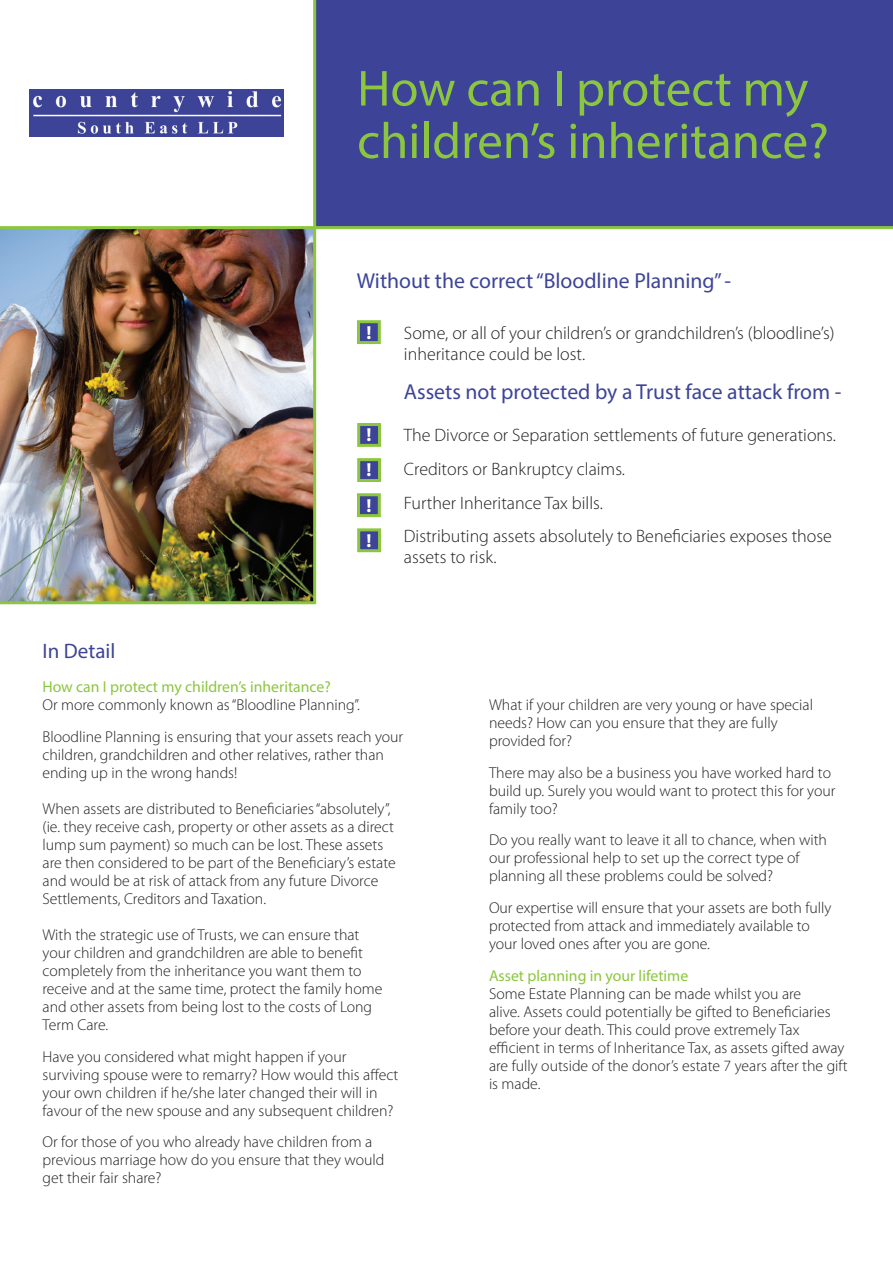
<style>
.page{position:relative;width:893px;height:1263px;background:#fff}
.page>*{position:absolute;margin:0;border:0;box-sizing:border-box;transform-origin:0 0}
.t1{font:51px "Myriad Pro";color:#8bc63e}
.t2{font:21.75px "Myriad Pro";color:#3d4498}
.t3{font:21px "Myriad Pro";color:#3d4498}
.t4{font:700 18.9px "Myriad Pro";color:#fff}
.t5{font:300 18px "Myriad Pro";color:#231f20}
.t6{font:300 15.75px/18px "Myriad Pro";color:#231f20}
.t7{font:15.75px "Myriad Pro";color:#8bc63e}
</style>
<div class="page">
<div style="left:313px;top:0;width:580px;height:229px;background:#3d4498"></div>
<img style="left:0;top:226px;width:316px;height:378px">
<div style="left:357px;top:320px;width:24px;height:24px;background:#3d4498;border:3px solid #8bc63e"></div>
<div style="left:357px;top:423px;width:24px;height:24px;background:#3d4498;border:3px solid #8bc63e"></div>
<div style="left:357px;top:458px;width:24px;height:24px;background:#3d4498;border:3px solid #8bc63e"></div>
<div style="left:357px;top:493px;width:24px;height:24px;background:#3d4498;border:3px solid #8bc63e"></div>
<div style="left:357px;top:528px;width:24px;height:24px;background:#3d4498;border:3px solid #8bc63e"></div>
<img style="left:30px;top:89px;width:253px;height:48px">
<p class="t1" style="left:357px;top:57px;width:453px">How can I protect my</p>
<p class="t1" style="left:357px;top:109px;width:473px">children’s inheritance?</p>
<p class="t2" style="left:357px;top:267px;width:376px">Without the correct “Bloodline Planning” -</p>
<p class="t4" style="left:366px;top:320px;width:7px">!</p>
<p class="t5" style="left:404px;top:323px;width:432px">Some, or all of your children’s or grandchildren’s (bloodline’s)</p>
<p class="t5" style="left:404px;top:344px;width:183px">inheritance could be lost.</p>
<p class="t2" style="left:404px;top:378px;width:439px">Assets not protected by a Trust face attack from -</p>
<p class="t5" style="left:404px;top:425px;width:433px">The Divorce or Separation settlements of future generations.</p>
<p class="t5" style="left:404px;top:459px;width:223px">Creditors or Bankruptcy claims.</p>
<p class="t5" style="left:404px;top:493px;width:200px">Further Inheritance Tax bills.</p>
<p class="t5" style="left:404px;top:527px;width:429px">Distributing assets absolutely to Beneficiaries exposes those</p>
<p class="t5" style="left:404px;top:548px;width:94px">assets to risk.</p>
<p class="t4" style="left:367px;top:423px;width:7px">!</p>
<p class="t4" style="left:367px;top:458px;width:7px">!</p>
<p class="t4" style="left:366px;top:493px;width:7px">!</p>
<p class="t4" style="left:367px;top:528px;width:7px">!</p>
<p class="t3" style="left:43px;top:638px;width:74px">In Detail</p>
<p class="t7" style="left:43px;top:677px;width:290px">How can I protect my children’s inheritance?</p>
<p class="t6" style="left:43px;top:696px;width:319px">Or more commonly known as “Bloodline Planning”.</p>
<p class="t6" style="left:43px;top:728px;width:362px">Bloodline Planning is ensuring that your assets reach your children, grandchildren and other relatives, rather than ending up in the wrong hands!</p>
<p class="t6" style="left:43px;top:800px;width:355px">When assets are distributed to Beneficiaries “absolutely”, (ie. they receive cash, property or other assets as a direct lump sum payment) so much can be lost. These assets are then considered to be part of the Beneficiary’s estate and would be at risk of attack from any future Divorce Settlements, Creditors and Taxation.</p>
<p class="t6" style="left:43px;top:926px;width:341px">With the strategic use of Trusts, we can ensure that your children and grandchildren are able to benefit completely from the inheritance you want them to receive and at the same time, protect the family home and other assets from being lost to the costs of Long Term Care.</p>
<p class="t6" style="left:43px;top:1048px;width:357px">Have you considered what might happen if your surviving spouse were to remarry? How would this affect your own children if he/she later changed their will in favour of the new spouse and any subsequent children?</p>
<p class="t6" style="left:43px;top:1133px;width:343px">Or for those of you who already have children from a previous marriage how do you ensure that they would get their fair share?</p>
<p class="t6" style="left:489px;top:696px;width:325px">What if your children are very young or have special needs? How can you ensure that they are fully</p>
<p class="t6" style="left:489px;top:732px;width:85px">provided for?</p>
<p class="t6" style="left:489px;top:764px;width:348px">There may also be a business you have worked hard to build up. Surely you would want to protect this for your family too?</p>
<p class="t6" style="left:489px;top:831px;width:340px">Do you really want to leave it all to chance, when with our professional help to set up the correct type of planning all these problems could be solved?</p>
<p class="t6" style="left:489px;top:899px;width:344px">Our expertise will ensure that your assets are both fully protected from attack and immediately available to your loved ones after you are gone.</p>
<p class="t7" style="left:489px;top:965px;width:201px">Asset planning in your lifetime</p>
<p class="t6" style="left:489px;top:984px;width:314px">Some Estate Planning can be made whilst you are</p>
<p class="t6" style="left:489px;top:1002px;width:360px">alive. Assets could potentially be gifted to Beneficiaries before your death. This could prove extremely Tax efficient in terms of Inheritance Tax, as assets gifted away are fully outside of the donor’s estate 7 years after the gift is made.</p>
</div>
